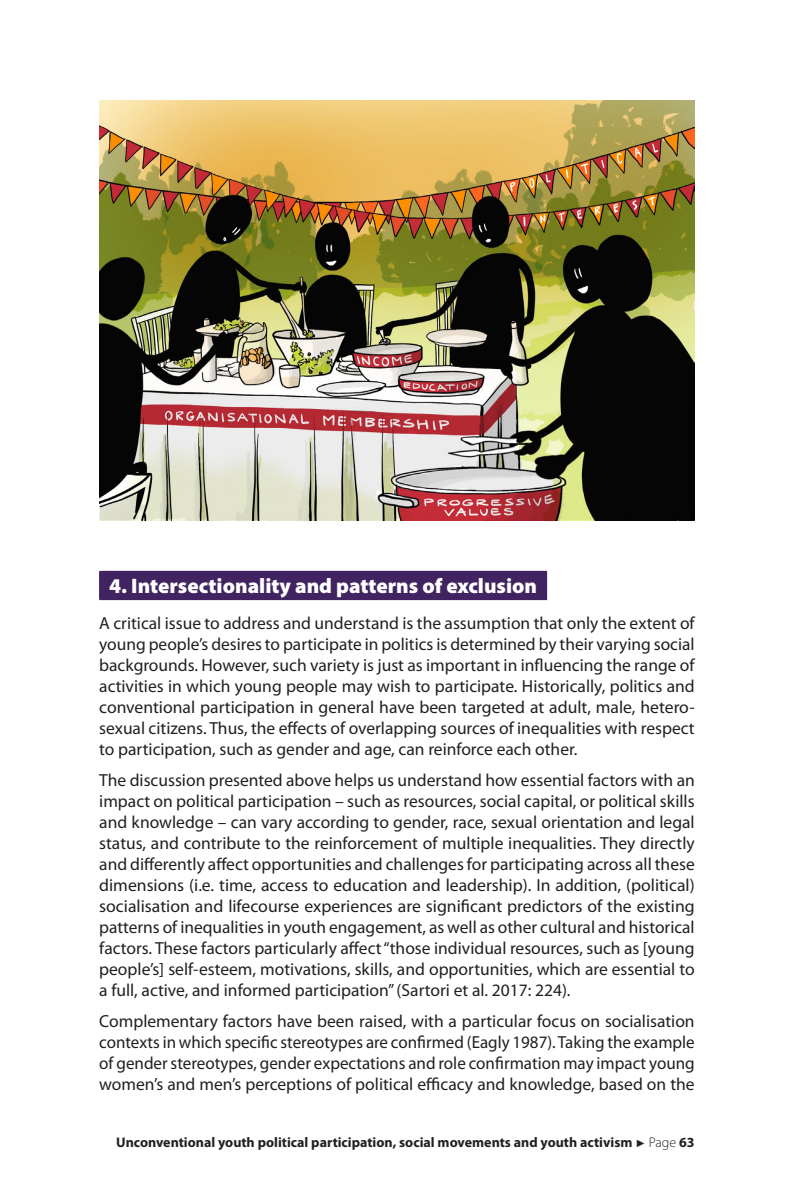
<style>
.page{position:relative;width:794px;height:1191px;background:#fff}
.page>*{position:absolute;margin:0;border:0;box-sizing:border-box;transform-origin:0 0}
.Titre_grisé{font:900 21px "Myriad Pro";color:#fff}
.Texte{font:17.5px/21px "Myriad Pro";color:#231f20;text-align:justify}
.t1{font:700 14px "Myriad Pro";color:#231f20}
.s1{font-family:"Arial";font-weight:400;font-size:10.5px}
.s2{font-weight:300}
</style>
<div class="page">
<div style="left:99px;top:572px;width:448px;height:28px;background:#412361"></div>
<div style="left:99px;top:571px;width:448px;height:28px;background:#412361"></div>
<img style="left:99px;top:101px;width:596px;height:419px">
<p class="Titre_grisé" style="left:109px;top:571px;width:429px">4. Intersectionality and patterns of exclusion</p>
<p class="Texte" style="left:99px;top:612px;width:597px">A critical issue to address and understand is the assumption that only the extent of young people’s desires to participate in politics is determined by their varying social backgrounds. However, such variety is just as important in influencing the range of activities in which young people may wish to participate. Historically, politics and conventional participation in general have been targeted at adult, male, hetero&shy;sexual citizens. Thus, the effects of overlapping sources of inequalities with respect to participation, such as gender and age, can reinforce each other.</p>
<p class="Texte" style="left:99px;top:769px;width:597px">The discussion presented above helps us understand how essential factors with an impact on political participation – such as resources, social capital, or political skills and knowledge – can vary according to gender, race, sexual orientation and legal status, and contribute to the reinforcement of multiple inequalities. They directly and differently affect opportunities and challenges for participating across all these dimensions (i.e. time, access to education and leadership). In addition, (political) socialisation and lifecourse experiences are significant predictors of the existing patterns of inequalities in youth engagement, as well as other cultural and historical factors. These factors particularly affect “those individual resources, such as [young people’s] self-esteem, motivations, skills, and opportunities, which are essential to a full, active, and informed participation” (Sartori et al. 2017: 224).</p>
<p class="Texte" style="left:99px;top:1010px;width:597px">Complementary factors have been raised, with a particular focus on socialisation contexts in which specific stereotypes are confirmed (Eagly 1987). Taking the example of gender stereotypes, gender expectations and role confirmation may impact young women’s and men’s perceptions of political efficacy and knowledge, based on the</p>
<p class="t1" style="left:116px;top:1132px;width:580px">Unconventional youth political participation, social movements and youth activism <span class="s1">►</span> <span class="s2">Page</span> 63</p>
</div>
